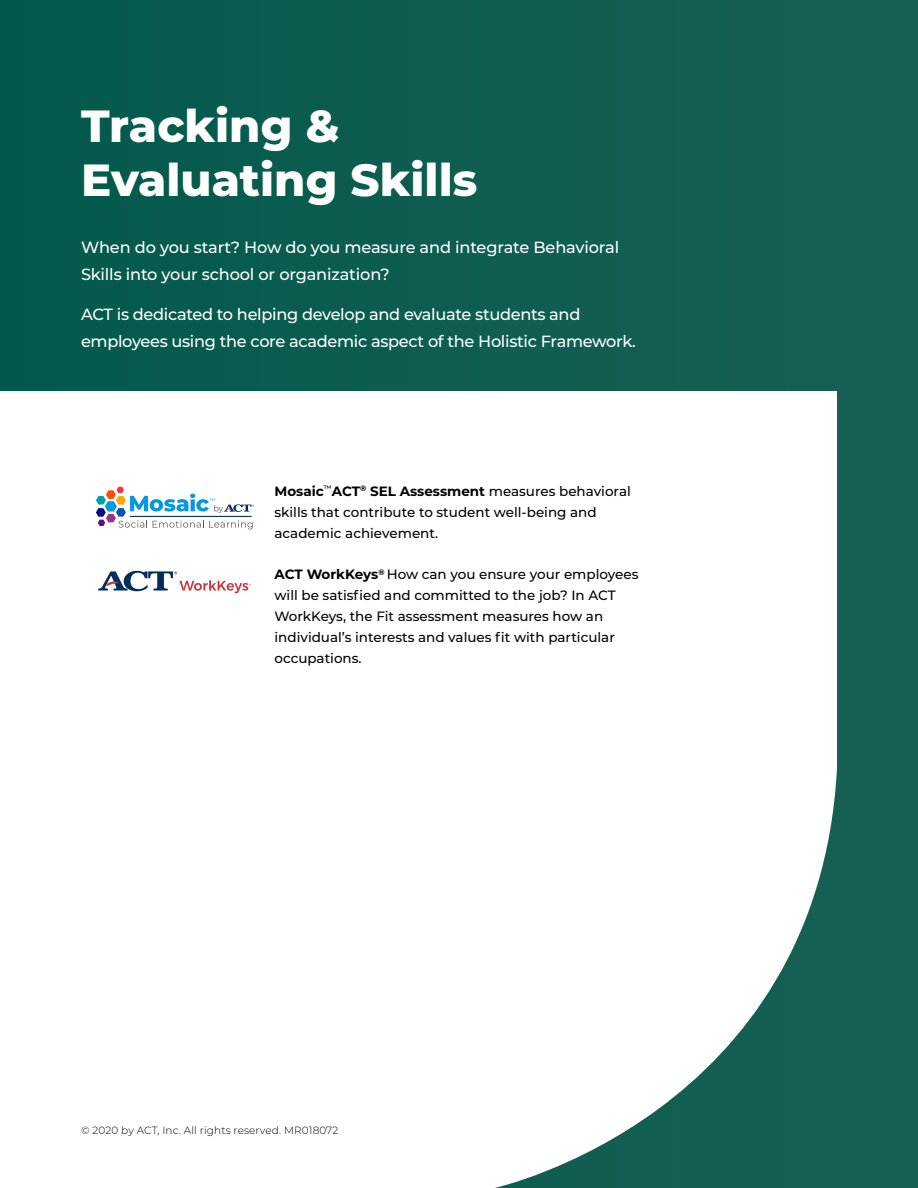
<style>
.page{position:relative;width:918px;height:1188px;background:#166053}
.page>*{position:absolute;margin:0;border:0;box-sizing:border-box;transform-origin:0 0}
.t1{font:800 45px/54px "Montserrat";color:#fff}
.t2{font:500 16.2px/27px "Montserrat";letter-spacing:-.02em;color:#fff}
.t3{font:500 13.5px/21px "Montserrat";color:#000}
.t4{font:300 10.5px "Montserrat";letter-spacing:.01em;color:#000}
.t5{font:300 3.45px "Montserrat";color:#cf3339}
.s1{font-weight:700}
</style>
<div class="page">
<div style="left:0;top:390px;width:837px;height:798px;background:#fff"></div>
<div style="left:0;top:0;width:918px;height:390px;background:#0e5d50"></div>
<svg style="left:96px;top:487px;width:158px;height:42px"></svg>
<svg style="left:98px;top:571px;width:150px;height:22px"></svg>
<h1 class="t1" style="left:81px;top:97px;width:398px">Tracking &amp;<br>Evaluating Skills</h1>
<p class="t2" style="left:81px;top:233px;width:540px">When do you start? How do you measure and integrate Behavioral<br>Skills into your school or organization?</p>
<p class="t2" style="left:81px;top:300px;width:556px">ACT is dedicated to helping develop and evaluate students and employees using the core academic aspect of the Holistic Framework.</p>
<p class="t5" style="left:249px;top:582px;width:4px">®</p>
<p class="t3" style="left:274px;top:480px;width:358px"><span class="s1">Mosaic</span><sup>™</sup><span class="s1">ACT</span><sup>®</sup> <span class="s1">SEL Assessment</span> measures behavioral skills that contribute to student well-being and academic achievement.</p>
<p class="t3" style="left:274px;top:563px;width:366px"><span class="s1">ACT WorkKeys</span><sup>®</sup> How can you ensure your employees will be satisfied and committed to the job? In ACT WorkKeys, the Fit assessment measures how an individual’s interests and values fit with particular occupations.</p>
<p class="t4" style="left:81px;top:1123px;width:259px">© 2020 by ACT, Inc. All rights reserved. MR018072</p>
</div>
